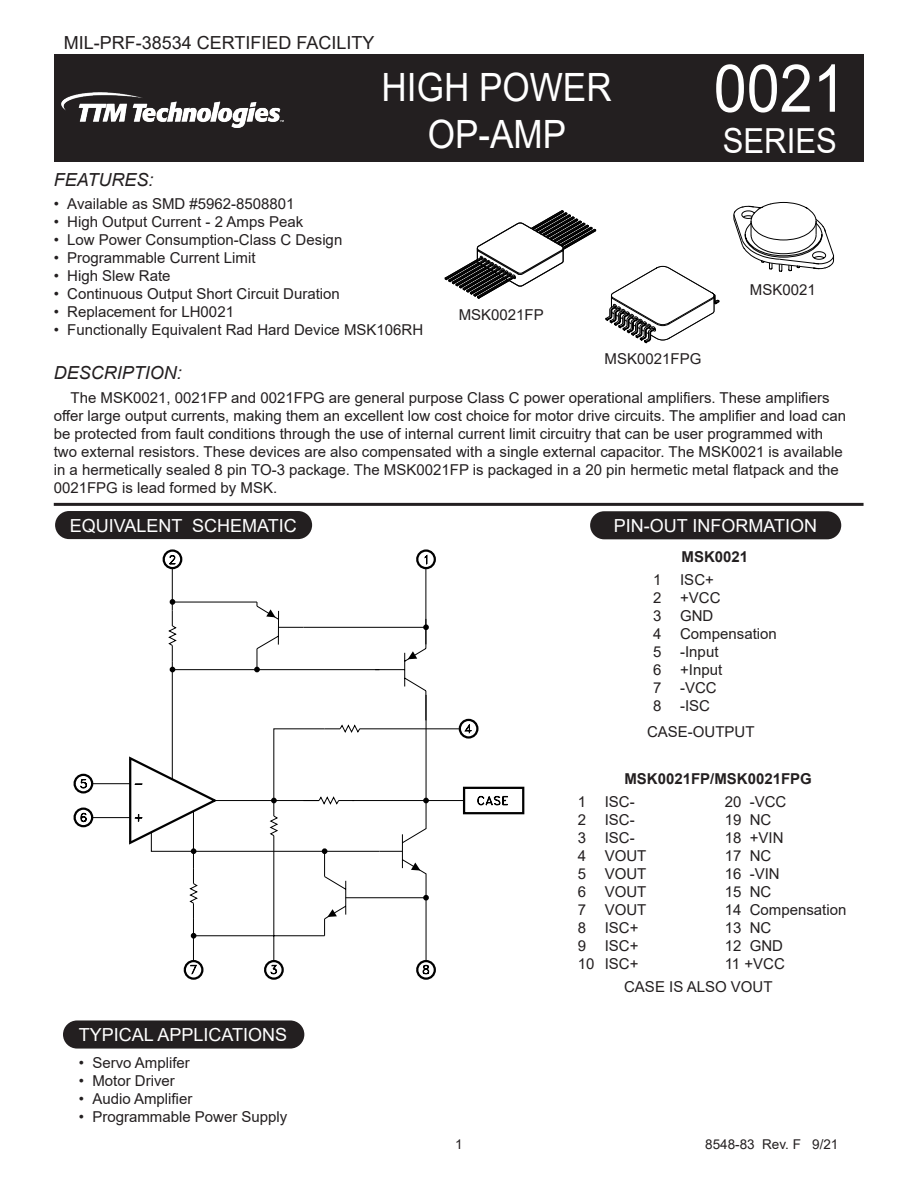
<style>
.page{position:relative;width:918px;height:1188px;background:#fff}
.page>*{position:absolute;margin:0;border:0;box-sizing:border-box;transform-origin:0 0}
.t1{font:66px "Arial";color:#fff;scale:.9 1}
.t2{font:39px "Arial";color:#fff;scale:.9 1}
.t3{font:34.5px "Arial";color:#fff;scale:.9 1}
.t4{font:18px "Arial";color:#fff}
.t5{font:18px "Arial";color:#231f20}
.t6{font:italic 18px "Arial";color:#231f20}
.t7{font:15px/18px "Arial";color:#231f20}
.t8{font:700 15px "Arial";color:#231f20}
.t9{font:13.5px "Arial";color:#231f20}
</style>
<div class="page">
<hr style="left:54px;top:503px;width:810px;height:3px;background:#231f20">
<svg style="left:605px;top:266px;width:115px;height:77px"></svg>
<svg style="left:445px;top:210px;width:151px;height:89px"></svg>
<svg style="left:733px;top:202px;width:101px;height:70px"></svg>
<div style="left:463px;top:787px;width:61px;height:27px;border:2px solid #000"></div>
<svg style="left:73px;top:549px;width:407px;height:431px"></svg>
<div style="left:56px;top:56px;width:806px;height:104px;background:#231f20"></div>
<div style="left:54px;top:54px;width:810px;height:108px;border:3px solid #231f20"></div>
<img style="left:62px;top:92px;width:222px;height:36px">
<div style="left:55px;top:511px;width:257px;height:28px;background:#231f20;border-radius:14px"></div>
<div style="left:63px;top:1020px;width:241px;height:29px;background:#231f20;border-radius:14px"></div>
<div style="left:590px;top:511px;width:251px;height:28px;background:#231f20;border-radius:14px"></div>
<p class="t5" style="left:64px;top:31px;width:312px">MIL-PRF-38534 CERTIFIED FACILITY</p>
<p class="t2" style="left:382px;top:60px;width:257px">HIGH POWER</p>
<p class="t2" style="left:428px;top:107px;width:155px">OP-AMP</p>
<p class="t1" style="left:714px;top:43px;width:148px">0021</p>
<p class="t3" style="left:723px;top:117px;width:128px">SERIES</p>
<p class="t6" style="left:54px;top:168px;width:101px">FEATURES:</p>
<p class="t7" style="left:54px;top:195px;width:242px">• Available as SMD #5962-8508801</p>
<p class="t7" style="left:54px;top:213px;width:251px">• High Output Current - 2 Amps Peak</p>
<p class="t7" style="left:54px;top:231px;width:290px">• Low Power Consumption-Class C Design</p>
<p class="t7" style="left:54px;top:249px;width:203px">• Programmable Current Limit</p>
<p class="t7" style="left:54px;top:267px;width:118px">• High Slew Rate</p>
<p class="t7" style="left:54px;top:285px;width:288px">• Continuous Output Short Circuit Duration</p>
<p class="t7" style="left:54px;top:303px;width:182px">• Replacement for LH0021</p>
<p class="t7" style="left:54px;top:321px;width:371px">• Functionally Equivalent Rad Hard Device MSK106RH</p>
<p class="t6" style="left:54px;top:361px;width:130px">DESCRIPTION:</p>
<p class="t7" style="left:54px;top:389px;width:794px;text-indent:17px">The MSK0021, 0021FP and 0021FPG are general purpose Class C power operational amplifiers. These amplifiers offer large output currents, making them an excellent low cost choice for motor drive circuits. The amplifier and load can be protected from fault conditions through the use of internal current limit circuitry that can be user programmed with two external resistors. These devices are also compensated with a single external capacitor. The MSK0021 is available in a hermetically sealed 8 pin TO-3 package. The MSK0021FP is packaged in a 20 pin hermetic metal flatpack and the 0021FPG is lead formed by MSK.</p>
<p class="t7" style="left:750px;top:281px;width:67px">MSK0021</p>
<p class="t7" style="left:459px;top:306px;width:87px">MSK0021FP</p>
<p class="t7" style="left:605px;top:350px;width:98px">MSK0021FPG</p>
<p class="t4" style="left:70px;top:513px;width:229px">EQUIVALENT SCHEMATIC</p>
<p class="t4" style="left:79px;top:1022px;width:210px">TYPICAL APPLICATIONS</p>
<p class="t7" style="left:79px;top:1054px;width:113px">• Servo Amplifer</p>
<p class="t7" style="left:79px;top:1072px;width:97px">• Motor Driver</p>
<p class="t7" style="left:79px;top:1090px;width:115px">• Audio Amplifier</p>
<p class="t7" style="left:79px;top:1108px;width:210px">• Programmable Power Supply</p>
<p class="t4" style="left:614px;top:513px;width:205px">PIN-OUT INFORMATION</p>
<p class="t8" style="left:682px;top:546px;width:68px">MSK0021</p>
<p class="t7" style="left:653px;top:570px;width:62px">1 ISC+</p>
<p class="t7" style="left:653px;top:588px;width:69px">2 +VCC</p>
<p class="t7" style="left:653px;top:606px;width:62px">3 GND</p>
<p class="t7" style="left:653px;top:624px;width:125px">4 Compensation</p>
<p class="t7" style="left:653px;top:642px;width:67px">5 -Input</p>
<p class="t7" style="left:653px;top:660px;width:71px">6 +Input</p>
<p class="t7" style="left:653px;top:678px;width:65px">7 -VCC</p>
<p class="t7" style="left:653px;top:696px;width:58px">8 -ISC</p>
<p class="t7" style="left:647px;top:722px;width:109px">CASE-OUTPUT</p>
<p class="t8" style="left:624px;top:768px;width:189px">MSK0021FP/MSK0021FPG</p>
<p class="t7" style="left:578px;top:792px;width:58px">1 ISC-</p>
<p class="t7" style="left:578px;top:810px;width:58px">2 ISC-</p>
<p class="t7" style="left:578px;top:828px;width:58px">3 ISC-</p>
<p class="t7" style="left:578px;top:846px;width:70px">4 VOUT</p>
<p class="t7" style="left:578px;top:864px;width:70px">5 VOUT</p>
<p class="t7" style="left:578px;top:882px;width:70px">6 VOUT</p>
<p class="t7" style="left:578px;top:900px;width:70px">7 VOUT</p>
<p class="t7" style="left:578px;top:918px;width:62px">8 ISC+</p>
<p class="t7" style="left:578px;top:936px;width:62px">9 ISC+</p>
<p class="t7" style="left:578px;top:954px;width:62px">10 ISC+</p>
<p class="t7" style="left:725px;top:792px;width:63px">20 -VCC</p>
<p class="t7" style="left:725px;top:810px;width:48px">19 NC</p>
<p class="t7" style="left:725px;top:828px;width:60px">18 +VIN</p>
<p class="t7" style="left:725px;top:846px;width:48px">17 NC</p>
<p class="t7" style="left:725px;top:864px;width:57px">16 -VIN</p>
<p class="t7" style="left:725px;top:882px;width:48px">15 NC</p>
<p class="t7" style="left:725px;top:900px;width:123px">14 Compensation</p>
<p class="t7" style="left:725px;top:918px;width:48px">13 NC</p>
<p class="t7" style="left:725px;top:936px;width:60px">12 GND</p>
<p class="t7" style="left:725px;top:954px;width:62px">11 +VCC</p>
<p class="t7" style="left:624px;top:977px;width:150px">CASE IS ALSO VOUT</p>
<p class="t9" style="left:455px;top:1135px;width:9px">1</p>
<p class="t9" style="left:705px;top:1135px;width:135px">8548-83 Rev. F 9/21</p>
</div>
